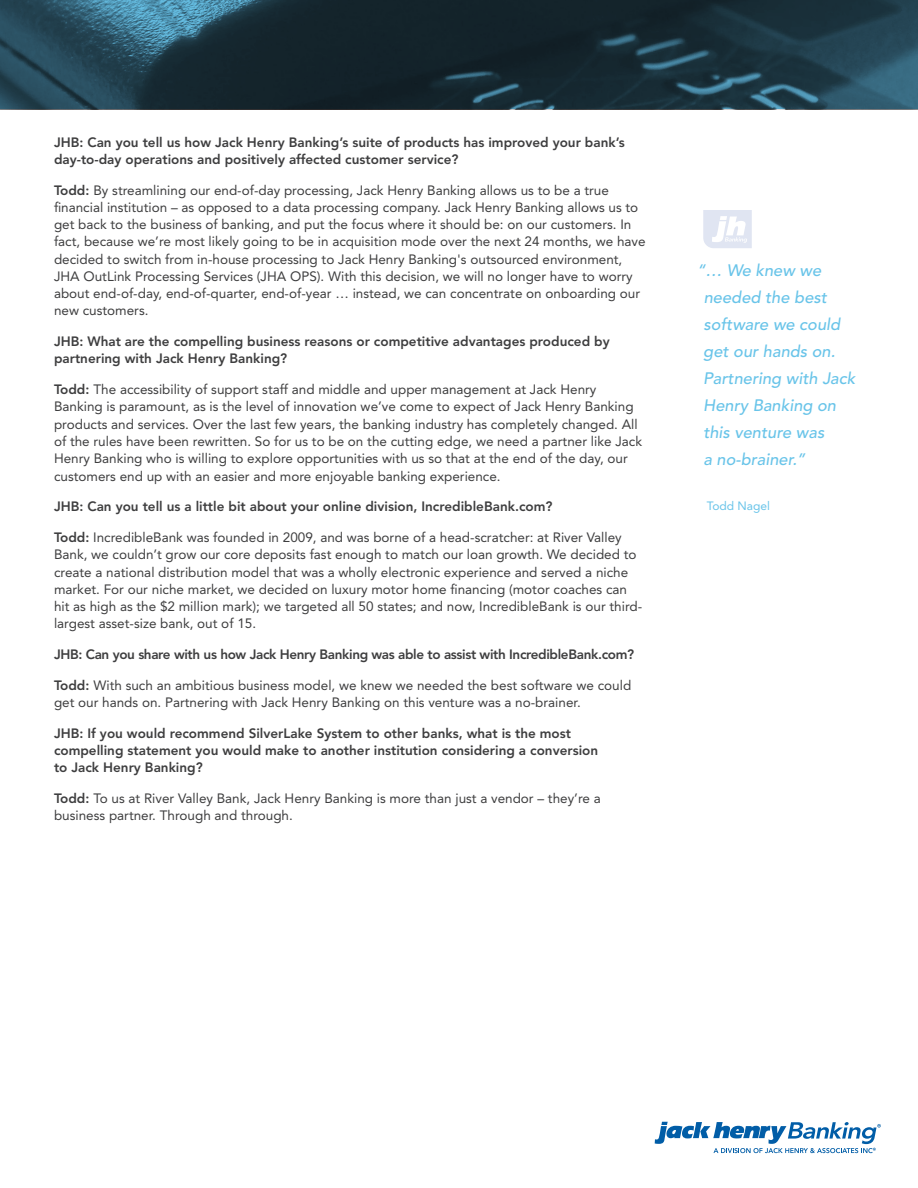
<style>
.page{position:relative;width:918px;height:1188px;background:#fff}
.page>*{position:absolute;margin:0;border:0;box-sizing:border-box;transform-origin:0 0}
.t1{font:italic 500 16.5px/27px "Avenir LT Std";color:#69c4e9}
.t2{font:13.5px/17.2px "Avenir LT Std";color:#3e3e3f}
.t3{font:800 13.5px/17.2px "Avenir LT Std";color:#3e3e3f}
.t4{font:800 13.5px "Avenir LT Std";letter-spacing:-.025em;color:#3e3e3f}
.t5{font:12px "Avenir LT Std";color:#69c4e9}
.s1{font-weight:800}
</style>
<div class="page">
<svg style="left:704px;top:210px;width:48px;height:38px"></svg>
<svg style="left:0;top:0;width:918px;height:110px;background:#1e3743"></svg>
<svg style="left:655px;top:1122px;width:226px;height:31px"></svg>
<p class="t3" style="left:54px;top:133px;width:572px">JHB: Can you tell us how Jack Henry Banking’s suite of products has improved your bank’s day-to-day operations and positively affected customer service?</p>
<p class="t2" style="left:54px;top:182px;width:593px"><span class="s1">Todd:</span> By streamlining our end-of-day processing, Jack Henry Banking allows us to be a true financial institution – as opposed to a data processing company. Jack Henry Banking allows us to get back to the business of banking, and put the focus where it should be: on our customers. In fact, because we’re most likely going to be in acquisition mode over the next 24 months, we have decided to switch from in-house processing to Jack Henry Banking's outsourced environment, JHA OutLink Processing Services (JHA OPS). With this decision, we will no longer have to worry about end-of-day, end-of-quarter, end-of-year … instead, we can concentrate on onboarding our new customers.</p>
<p class="t3" style="left:54px;top:333px;width:557px">JHB: What are the compelling business reasons or competitive advantages produced by partnering with Jack Henry Banking?</p>
<p class="t2" style="left:54px;top:381px;width:590px"><span class="s1">Todd:</span> The accessibility of support staff and middle and upper management at Jack Henry Banking is paramount, as is the level of innovation we’ve come to expect of Jack Henry Banking products and services. Over the last few years, the banking industry has completely changed. All of the rules have been rewritten. So for us to be on the cutting edge, we need a partner like Jack Henry Banking who is willing to explore opportunities with us so that at the end of the day, our customers end up with an easier and more enjoyable banking experience.</p>
<p class="t3" style="left:54px;top:498px;width:500px">JHB: Can you tell us a little bit about your online division, IncredibleBank.com?</p>
<p class="t2" style="left:54px;top:529px;width:590px"><span class="s1">Todd:</span> IncredibleBank was founded in 2009, and was borne of a head-scratcher: at River Valley Bank, we couldn’t grow our core deposits fast enough to match our loan growth. We decided to create a national distribution model that was a wholly electronic experience and served a niche market. For our niche market, we decided on luxury motor home financing (motor coaches can hit as high as the $2 million mark); we targeted all 50 states; and now, IncredibleBank is our third&shy;largest asset-size bank, out of 15.</p>
<p class="t4" style="left:54px;top:646px;width:582px">JHB: Can you share with us how Jack Henry Banking was able to assist with IncredibleBank.com?</p>
<p class="t2" style="left:54px;top:677px;width:579px"><span class="s1">Todd:</span> With such an ambitious business model, we knew we needed the best software we could get our hands on. Partnering with Jack Henry Banking on this venture was a no-brainer.</p>
<p class="t3" style="left:54px;top:725px;width:546px">JHB: If you would recommend SilverLake System to other banks, what is the most compelling statement you would make to another institution considering a conversion to Jack Henry Banking?</p>
<p class="t2" style="left:54px;top:790px;width:548px"><span class="s1">Todd:</span> To us at River Valley Bank, Jack Henry Banking is more than just a vendor – they’re a business partner. Through and through.</p>
<p class="t1" style="left:703px;top:258px;width:154px;text-indent:-6px">“… We knew we needed the best software we could get our hands on.<br>Partnering with Jack<br>Henry Banking on this venture was<br>a no-brainer.”</p>
<p class="t5" style="left:707px;top:499px;width:65px">Todd Nagel</p>
</div>
